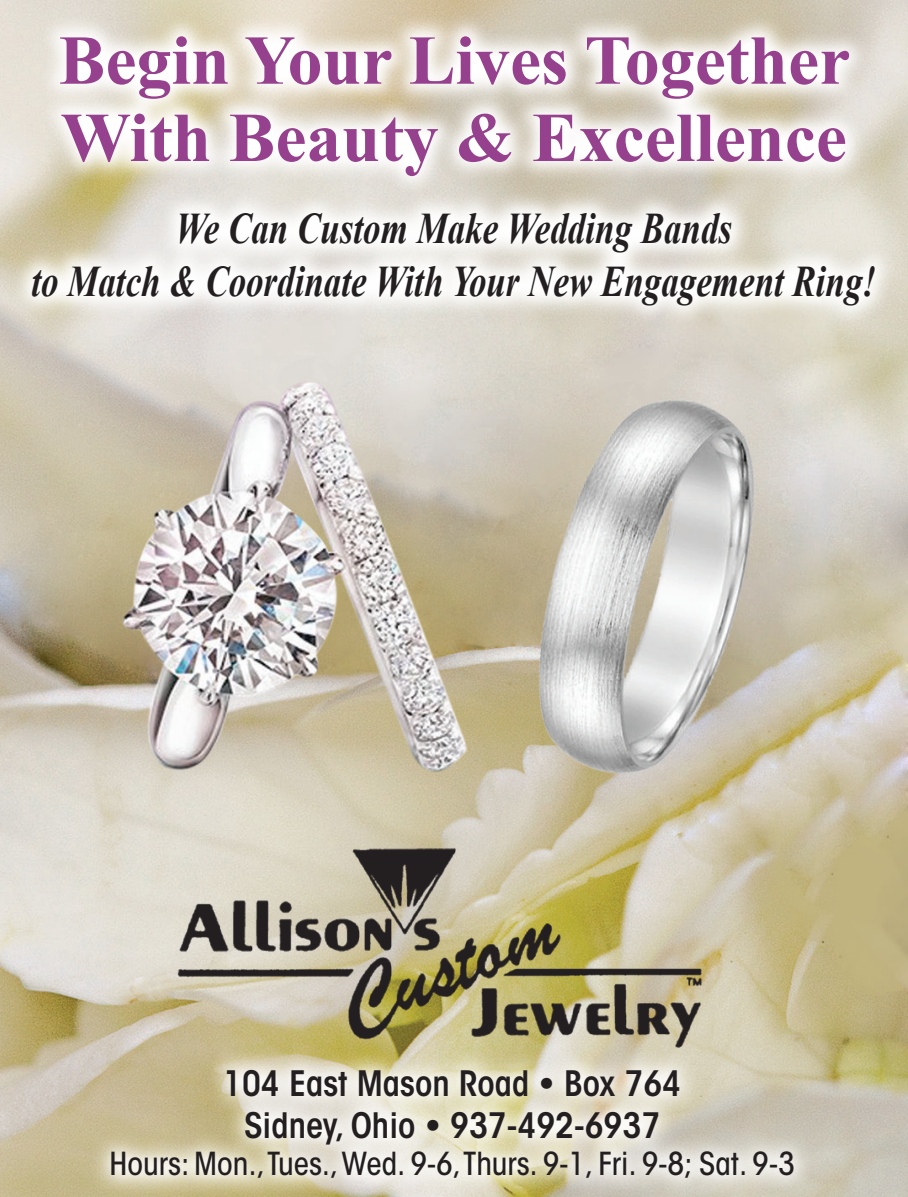
<style>
.page{position:relative;width:908px;height:1197px;background:#fff}
.page>*{position:absolute;margin:0;border:0;box-sizing:border-box;transform-origin:0 0}
.t1{font:700 70px "Times New Roman";color:#95418d}
.t2{font:italic 700 43.75px "Times New Roman";color:#231f20;scale:.8 1}
.t3{font:600 condensed 34.65px "ITC Avant Garde Std";color:#231f20}
.t4{font:500 condensed 31.5px "ITC Avant Garde Std";color:#231f20}
</style>
<div class="page">
<img style="left:0;top:0;width:907px;height:1197px">
<svg style="left:37px;top:13px;width:834px;height:176px"></svg>
<svg style="left:9px;top:189px;width:888px;height:139px"></svg>
<svg style="left:90px;top:1046px;width:725px;height:151px;background:#ddd7c2"></svg>
<img style="left:156px;top:834px;width:576px;height:222px">
<p class="t1" style="left:59px;top:12px;width:792px">Begin Your Lives Together</p>
<p class="t1" style="left:61px;top:89px;width:787px">With Beauty &amp; Excellence</p>
<p class="t2" style="left:175px;top:198px;width:697px">We Can Custom Make Wedding Bands</p>
<p class="t2" style="left:31px;top:250px;width:1057px">to Match &amp; Coordinate With Your New Engagement Ring!</p>
<p class="t3" style="left:223px;top:1062px;width:459px">104 East Mason Road • Box 764</p>
<p class="t3" style="left:244px;top:1103px;width:417px">Sidney, Ohio • 937-492-6937</p>
<p class="t4" style="left:109px;top:1145px;width:686px">Hours: Mon.,Tues., Wed. 9-6,Thurs. 9-1, Fri. 9-8; Sat. 9-3</p>
</div>
